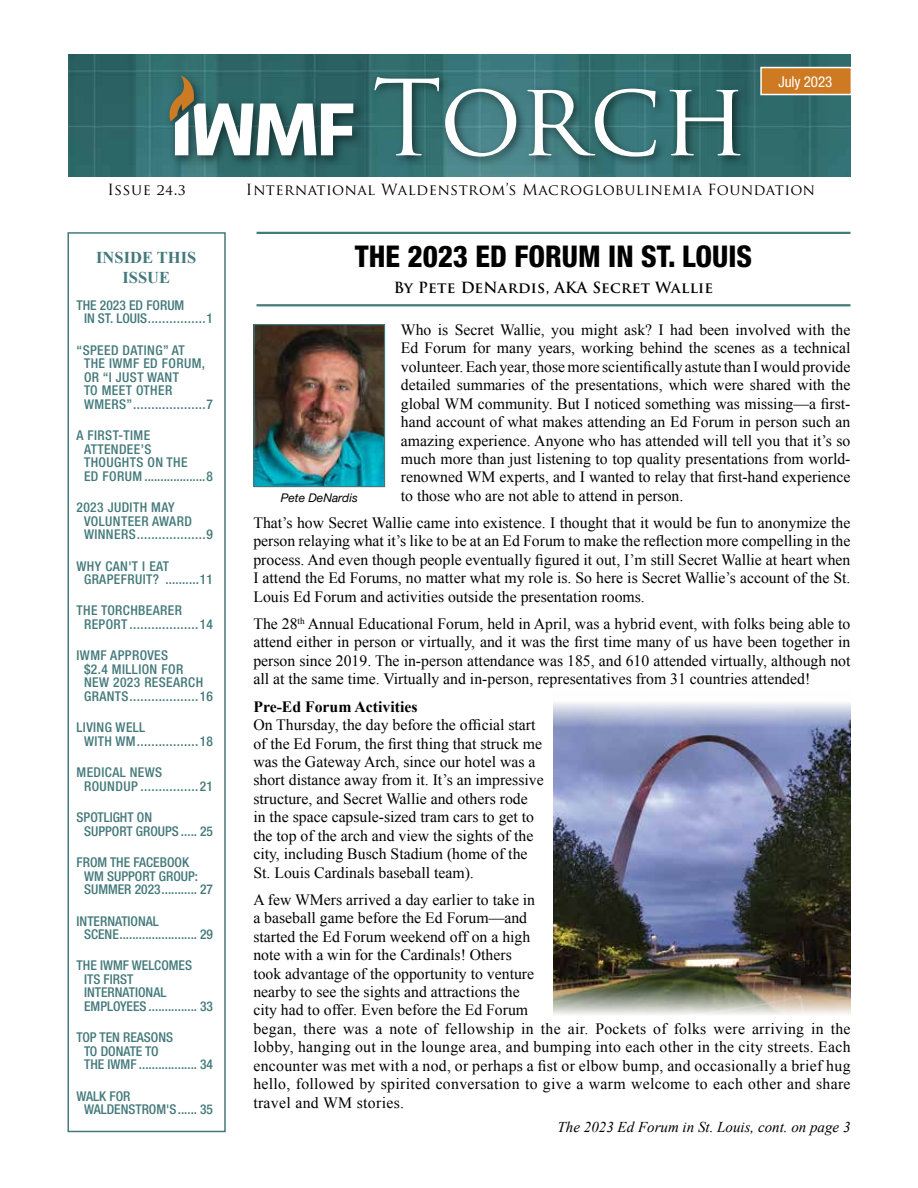
<style>
.page{position:relative;width:918px;height:1188px;background:#fff}
.page>*{position:absolute;margin:0;border:0;box-sizing:border-box;transform-origin:0 0}
.t1{font:102px "Trajan Pro";letter-spacing:-.015em;color:#fff}
.t2{font:800 condensed 30px "Helvetica Neue LT Std";color:#000}
.t3{font:700 16.5px/19.8px "Times New Roman";color:#44797b;text-align:center}
.t4{font:15.75px/18.5px "Times New Roman";color:#000;text-align:justify}
.t5{font:15.75px/18.5px "Times New Roman";letter-spacing:.02em;color:#000}
.t6{font:700 15.75px "Times New Roman";color:#000}
.t7{font:15px "Trajan Pro";letter-spacing:.03em;color:#000}
.t8{font:italic 15px "Times New Roman";color:#000}
.t9{font:700 15px "Trajan Pro";letter-spacing:.02em;color:#000}
.t10{font:condensed 15px "Helvetica Neue LT Std";letter-spacing:-.01em;color:#fff}
.t11{font:500 condensed 13.5px/13.5px "Helvetica Neue LT Std";letter-spacing:.03em;color:#44797b}
.t12{font:500 condensed 13.5px/13.5px "Helvetica Neue LT Std";color:#44797b}
.t13{font:italic 12px "Helvetica Neue LT Std";color:#000}
</style>
<div class="page">
<img style="left:69px;top:54px;width:781px;height:122px">
<div style="left:68px;top:232px;width:158px;height:900px;border:2px solid #44797b"></div>
<div style="left:370px;top:72px;width:381px;height:95px;background:#000;opacity:.52"></div>
<div style="left:760px;top:67px;width:92px;height:28px;background:#ce7a23;border:2px solid #fff"></div>
<hr style="left:257px;top:232px;width:594px;height:2px;background:#44797b">
<div style="left:164px;top:71px;width:202px;height:97px;background:#000;opacity:.52"></div>
<svg style="left:169px;top:76px;width:184px;height:79px"></svg>
<hr style="left:257px;top:304px;width:594px;height:2px;background:#44797b">
<img style="left:255px;top:326px;width:128px;height:159px">
<div style="left:253px;top:324px;width:132px;height:163px;border:1px solid #44797b"></div>
<img style="left:554px;top:703px;width:297px;height:312px">
<h1 class="t1" style="left:372px;top:53px;width:377px">Torch</h1>
<p class="t10" style="left:779px;top:73px;width:55px">July 2023</p>
<p class="t7" style="left:108px;top:180px;width:80px">Issue 24.3</p>
<p class="t7" style="left:246px;top:180px;width:571px">International Waldenstrom’s Macroglobulinemia Foundation</p>
<p class="t3" style="left:96px;top:247px;width:102px">INSIDE THIS<br>ISSUE</p>
<p class="t12" style="left:84px;top:298px;width:131px;text-indent:-8px">THE 2023 ED FORUM<br>IN ST. LOUIS................1</p>
<p class="t11" style="left:84px;top:343px;width:131px;text-indent:-8px">“SPEED DATING” AT<br>THE IWMF ED FORUM,<br>OR “I JUST WANT<br>TO MEET OTHER<br>WMERS”....................7</p>
<p class="t11" style="left:84px;top:429px;width:130px;text-indent:-8px">A FIRST-TIME<br>ATTENDEE’S<br>THOUGHTS ON THE<br>ED FORUM ...................8</p>
<p class="t11" style="left:84px;top:500px;width:131px;text-indent:-8px">2023 JUDITH MAY<br>VOLUNTEER AWARD<br>WINNERS...................9</p>
<p class="t11" style="left:84px;top:559px;width:131px;text-indent:-8px">WHY CAN'T I EAT<br>GRAPEFRUIT? ..........11</p>
<p class="t11" style="left:84px;top:604px;width:131px;text-indent:-8px">THE TORCHBEARER<br>REPORT ...................14</p>
<p class="t11" style="left:84px;top:649px;width:131px;text-indent:-8px">IWMF APPROVES<br>$2.4 MILLION FOR<br>NEW 2023 RESEARCH<br>GRANTS...................16</p>
<p class="t11" style="left:84px;top:721px;width:131px;text-indent:-8px">LIVING WELL<br>WITH WM.................18</p>
<p class="t11" style="left:84px;top:766px;width:131px;text-indent:-8px">MEDICAL NEWS<br>ROUNDUP ................21</p>
<p class="t12" style="left:84px;top:810px;width:130px;text-indent:-8px">SPOTLIGHT ON<br>SUPPORT GROUPS ..... 25</p>
<p class="t12" style="left:84px;top:855px;width:131px;text-indent:-8px">FROM THE FACEBOOK<br>WM SUPPORT GROUP:<br>SUMMER 2023........... 27</p>
<p class="t12" style="left:84px;top:914px;width:131px;text-indent:-8px">INTERNATIONAL<br>SCENE........................ 29</p>
<p class="t12" style="left:84px;top:959px;width:131px;text-indent:-8px">THE IWMF WELCOMES<br>ITS FIRST<br>INTERNATIONAL<br>EMPLOYEES ............... 33</p>
<p class="t12" style="left:84px;top:1031px;width:131px;text-indent:-8px">TOP TEN REASONS<br>TO DONATE TO<br>THE IWMF .................. 34</p>
<p class="t12" style="left:84px;top:1089px;width:130px;text-indent:-8px">WALK FOR<br>WALDENSTROM'S...... 35</p>
<h2 class="t2" style="left:355px;top:238px;width:399px">THE 2023 ED FORUM IN ST. LOUIS</h2>
<p class="t9" style="left:394px;top:278px;width:321px">By Pete DeNardis, AKA Secret Wallie</p>
<p class="t4" style="left:401px;top:320px;width:451px">Who is Secret Wallie, you might ask? I had been involved with the Ed Forum for many years, working behind the scenes as a technical volunteer. Each year, those more scientifically astute than I would provide detailed summaries of the presentations, which were shared with the global WM community. But I noticed something was missing—a first&shy;hand account of what makes attending an Ed Forum in person such an amazing experience. Anyone who has attended will tell you that it’s so much more than just listening to top quality presentations from world&shy;renowned WM experts, and I wanted to relay that first-hand experience to those who are not able to attend in person.</p>
<p class="t4" style="left:253px;top:513px;width:599px">That’s how Secret Wallie came into existence. I thought that it would be fun to anonymize the person relaying what it’s like to be at an Ed Forum to make the reflection more compelling in the process. And even though people eventually figured it out, I’m still Secret Wallie at heart when I attend the Ed Forums, no matter what my role is. So here is Secret Wallie’s account of the St.<br>Louis Ed Forum and activities outside the presentation rooms.</p>
<p class="t4" style="left:253px;top:614px;width:599px">The 28<sup>th</sup> Annual Educational Forum, held in April, was a hybrid event, with folks being able to attend either in person or virtually, and it was the first time many of us have been together in person since 2019. The in-person attendance was 185, and 610 attended virtually, although not all at the same time. Virtually and in-person, representatives from 31 countries attended!</p>
<p class="t6" style="left:253px;top:696px;width:166px">Pre-Ed Forum Activities</p>
<p class="t4" style="left:253px;top:715px;width:292px;text-align:left">On Thursday, the day before the official start of the Ed Forum, the first thing that struck me was the Gateway Arch, since our hotel was a short distance away from it. It’s an impressive structure, and Secret Wallie and others rode in the space capsule-sized tram cars to get to the top of the arch and view the sights of the city, including Busch Stadium (home of the St. Louis Cardinals baseball team).</p>
<p class="t5" style="left:253px;top:890px;width:599px">A few WMers arrived a day earlier to take in<br>a baseball game before the Ed Forum—and<br>started the Ed Forum weekend off on a high<br>note with a win for the Cardinals! Others<br>took advantage of the opportunity to venture<br>nearby to see the sights and attractions the<br>city had to offer. Even before the Ed Forum<br>began, there was a note of fellowship in the air. Pockets of folks were arriving in the lobby, hanging out in the lounge area, and bumping into each other in the city streets. Each encounter was met with a nod, or perhaps a fist or elbow bump, and occasionally a brief hug hello, followed by spirited conversation to give a warm welcome to each other and share travel and WM stories.</p>
<p class="t13" style="left:281px;top:490px;width:79px">Pete DeNardis</p>
<p class="t8" style="left:558px;top:1117px;width:294px">The 2023 Ed Forum in St. Louis, cont. on page 3</p>
</div>
